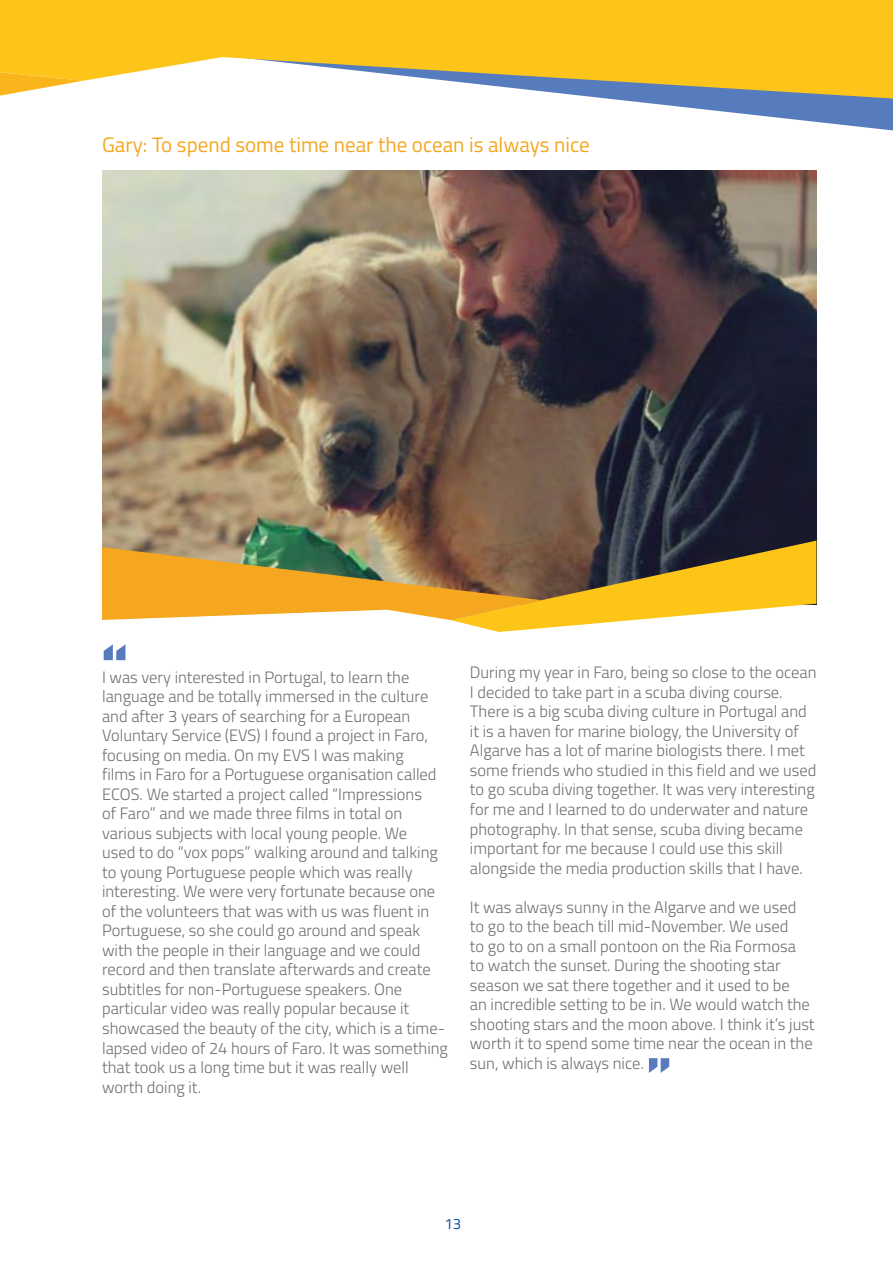
<style>
.page{position:relative;width:893px;height:1263px;background:#fff}
.page>*{position:absolute;margin:0;border:0;box-sizing:border-box;transform-origin:0 0}
.t1{font:90px "DIN Engschrift LT";color:#577cbd}
.t2{font:84px "DIN Engschrift LT";color:#577cbd}
.t3{font:21px "Titillium";color:#f5a71f}
.t4{font:300 16.5px/19.5px "Titillium";color:#706f6f}
.t5{font:15px "Titillium";color:#0a4f9e}
</style>
<div class="page">
<svg style="left:621px;top:100px;width:272px;height:31px"></svg>
<svg style="left:0;top:0;width:893px;height:100px;fill:#fdc519"></svg>
<img style="left:102px;top:170px;width:714px;height:371px">
<svg style="left:102px;top:541px;width:714px;height:91px"></svg>
<p class="t3" style="left:102px;top:129px;width:489px">Gary: To spend some time near the ocean is always nice</p>
<h1 class="t1" style="left:102px;top:624px;width:27px">“</h1>
<p class="t4" style="left:102px;top:666px;width:347px">I was very interested in Portugal, to learn the language and be totally immersed in the culture and after 3 years of searching for a European Voluntary Service (EVS) I found a project in Faro, focusing on media. On my EVS I was making<br>films in Faro for a Portuguese organisation called ECOS. We started a project called “Impressions<br>of Faro” and we made three films in total on various subjects with local young people. We<br>used to do “vox pops” walking around and talking to young Portuguese people which was really interesting. We were very fortunate because one of the volunteers that was with us was fluent in Portuguese, so she could go around and speak with the people in their language and we could record and then translate afterwards and create subtitles for non-Portuguese speakers. One particular video was really popular because it showcased the beauty of the city, which is a time&shy;lapsed video of 24 hours of Faro. It was something that took us a long time but it was really well worth doing it.</p>
<p class="t4" style="left:470px;top:662px;width:348px">During my year in Faro, being so close to the ocean I decided to take part in a scuba diving course.<br>There is a big scuba diving culture in Portugal and it is a haven for marine biology, the University of Algarve has a lot of marine biologists there. I met some friends who studied in this field and we used to go scuba diving together. It was very interesting for me and I learned to do underwater and nature photography. In that sense, scuba diving became important for me because I could use this skill alongside the media production skills that I have.</p>
<p class="t4" style="left:470px;top:896px;width:346px">It was always sunny in the Algarve and we used to go to the beach till mid-November. We used<br>to go to on a small pontoon on the Ria Formosa<br>to watch the sunset. During the shooting star season we sat there together and it used to be<br>an incredible setting to be in. We would watch the shooting stars and the moon above. I think it’s just worth it to spend some time near the ocean in the sun, which is always nice.</p>
<h2 class="t2" style="left:647px;top:1039px;width:25px">”</h2>
<p class="t5" style="left:444px;top:1213px;width:18px">13</p>
</div>
